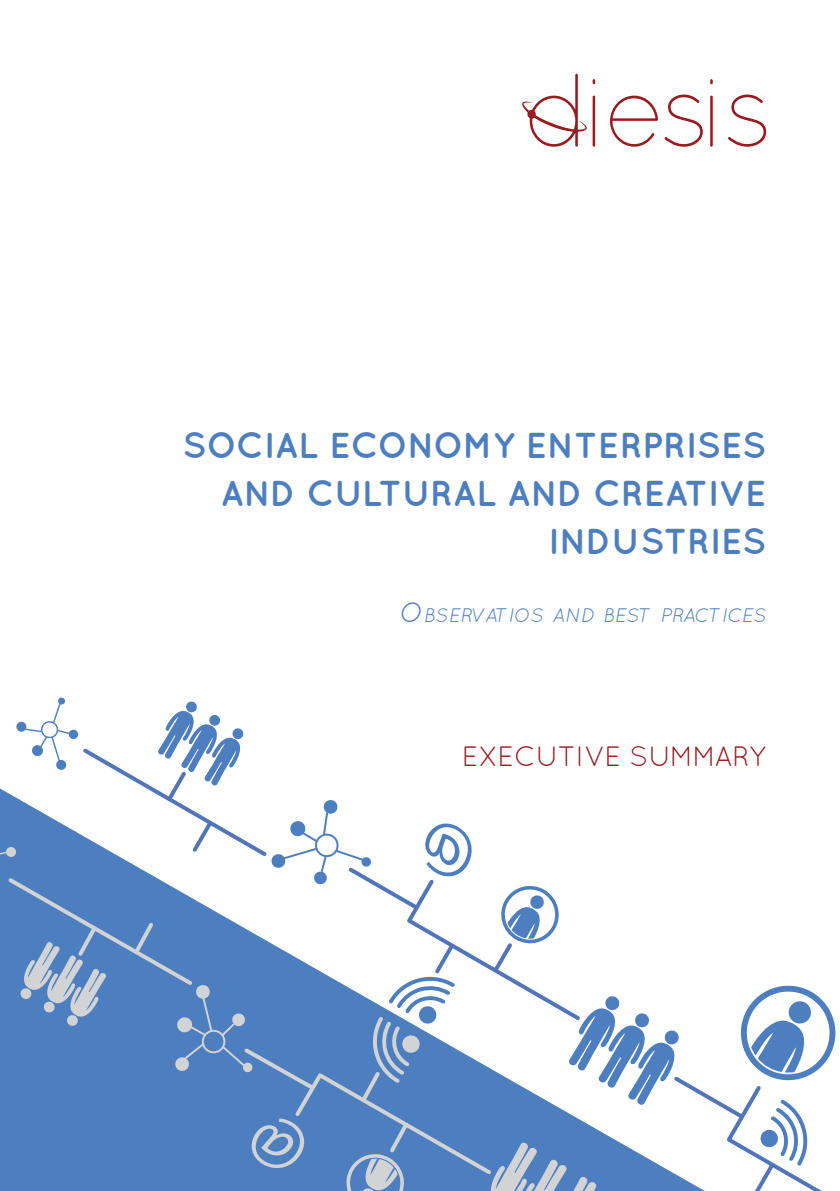
<style>
.page{position:relative;width:840px;height:1191px;background:#fff}
.page>*{position:absolute;margin:0;border:0;box-sizing:border-box;transform-origin:0 0}
.t1{font:700 36px/48px "Quicksand";color:#4c7ec0;text-align:right}
.t2{font:28px "Quicksand";letter-spacing:-.015em;color:#981b1e}
.t3{font:italic 19.6px "Quicksand";color:#4c7ec0}
.s1{font-size:28px}
</style>
<div class="page">
<svg style="left:0;top:697px;width:836px;height:494px"></svg>
<svg style="left:592px;top:79px;width:3px;height:5px"></svg>
<hr style="left:592px;top:96px;width:3px;height:51px;background:#981b1e">
<svg style="left:610px;top:96px;width:47px;height:51px"></svg>
<svg style="left:664px;top:95px;width:38px;height:52px"></svg>
<hr style="left:709px;top:96px;width:3px;height:51px;background:#981b1e">
<svg style="left:728px;top:95px;width:37px;height:52px"></svg>
<svg style="left:522px;top:74px;width:64px;height:73px"></svg>
<div style="left:527px;top:110px;width:8px;height:9px;background:#981b1e;border-radius:50%"></div>
<p class="t1" style="left:182px;top:420px;width:585px">SOCIAL ECONOMY ENTERPRISES<br>AND CULTURAL AND CREATIVE<br>INDUSTRIES</p>
<p class="t3" style="left:399px;top:604px;width:367px"><span class="s1">O</span>BSERVATIO S AND BEST PRACTICES</p>
<p class="t2" style="left:461px;top:740px;width:305px">EXECUTIVE SUMMARY</p>
</div>
